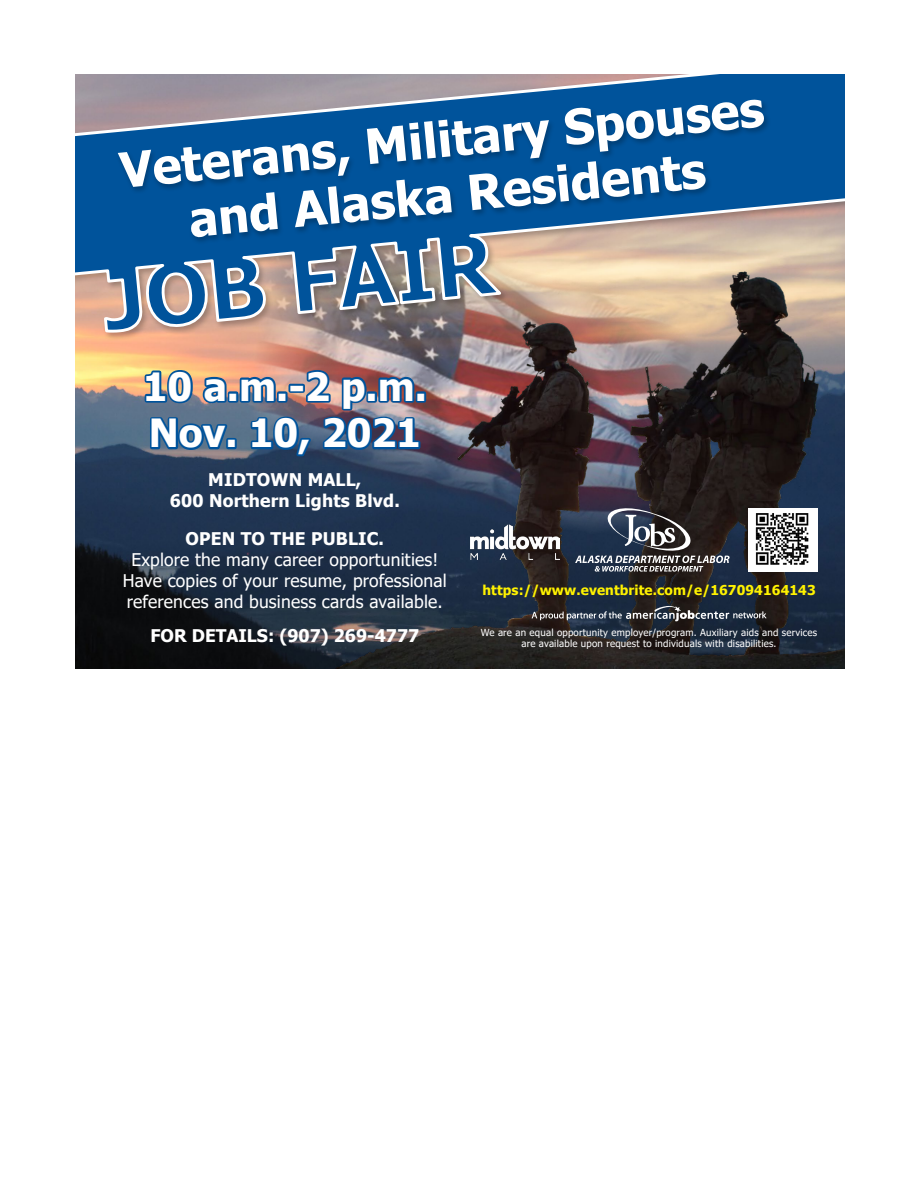
<style>
.page{position:relative;width:918px;height:1188px;background:#fff}
.page>*{position:absolute;margin:0;border:0;box-sizing:border-box;transform-origin:0 0}
.t1{font:700 48.6px/55.5px "Tahoma";color:#fff;text-align:center}
.t2{font:700 38.85px/46.7px "Tahoma";color:#fff}
.t3{font:17.55px/21px "Tahoma";letter-spacing:.01em;color:#fff;text-align:center}
.t4{font:700 17.55px/21px "Tahoma";letter-spacing:.01em;color:#fff;text-align:center}
.t5{font:700 13.65px "Tahoma";letter-spacing:.01em;color:#fff200}
.t6{font:9.75px/11.7px "Tahoma";letter-spacing:.02em;color:#fff;text-align:center}
.s1{font-weight:700}
</style>
<div class="page">
<img style="left:76px;top:341px;width:91px;height:328px">
<svg style="left:76px;top:75px;width:769px;height:259px;background:#5679a0"></svg>
<img style="left:167px;top:224px;width:678px;height:445px">
<div style="left:116px;top:99px;width:655px;height:146px;background:#000;opacity:.25"></div>
<svg style="left:143px;top:367px;width:85px;height:39px;background:#80888c"></svg>
<div style="left:228px;top:391px;width:10px;height:12px;border:4px solid #00539b"></div>
<div style="left:416px;top:391px;width:10px;height:12px;border:4px solid #00539b"></div>
<svg style="left:148px;top:413px;width:83px;height:40px;background:#396791"></svg>
<div style="left:226px;top:438px;width:11px;height:11px;border:4px solid #00539b"></div>
<img style="left:238px;top:367px;width:184px;height:91px">
<svg style="left:575px;top:508px;width:155px;height:64px;background:#484b55"></svg>
<img style="left:471px;top:524px;width:89px;height:36px">
<img style="left:654px;top:606px;width:36px;height:13px">
<img style="left:749px;top:508px;width:68px;height:64px">
<p class="t1" style="left:117px;top:142px;width:648px;rotate:-5deg">Veterans, Military Spouses and Alaska Residents</p>
<p class="t2" style="left:143px;top:365px;width:286px">10 a.m.-2 p.m.<br>Nov. 10, 2021</p>
<p class="t4" style="left:170px;top:470px;width:231px">MIDTOWN MALL,<br>600 Northern Lights Blvd.</p>
<p class="t3" style="left:123px;top:529px;width:326px"><span class="s1">OPEN TO THE PUBLIC.<br></span>Explore the many career opportunities!<br>Have copies of your resume, professional references and business cards available.</p>
<p class="t4" style="left:150px;top:626px;width:270px">FOR DETAILS: (907) 269-4777</p>
<p class="t5" style="left:482px;top:580px;width:335px">https://www.eventbrite.com/e/167094164143</p>
<p class="t6" style="left:481px;top:627px;width:338px">We are an equal opportunity employer/program. Auxiliary aids and services are available upon request to individuals with disabilities.</p>
</div>
